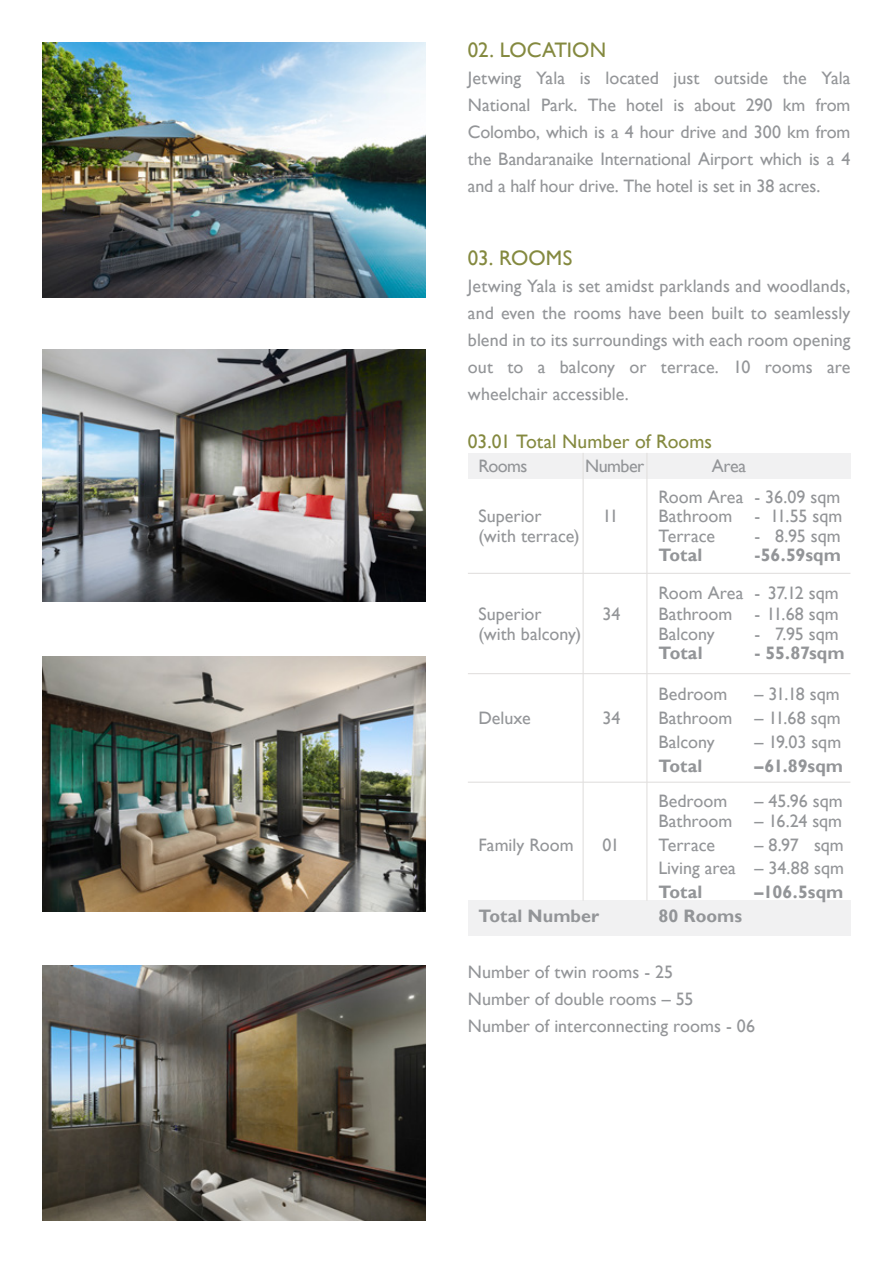
<style>
.page{position:relative;width:893px;height:1263px;background:#fff}
.page>*{position:absolute;margin:0;border:0;box-sizing:border-box;transform-origin:0 0}
.t1{font:21px "Gill Sans";letter-spacing:-.005em;color:#84893f}
.t2{font:19.5px "Gill Sans";letter-spacing:.005em;color:#84893f}
.t3{font:18px/27px "Gill Sans";color:#939598}
.t4{font:700 18px "Gill Sans";color:#939598}
</style>
<div class="page">
<div style="left:468px;top:453px;width:382px;height:25px;background:#f1f1f2"></div>
<div style="left:468px;top:901px;width:382px;height:35px;background:#f1f1f2"></div>
<img style="left:43px;top:43px;width:382px;height:254px">
<img style="left:43px;top:350px;width:382px;height:252px">
<img style="left:42px;top:657px;width:383px;height:255px">
<hr style="left:583px;top:453px;width:1px;height:448px;background:#e2e0df">
<hr style="left:646px;top:453px;width:1px;height:448px;background:#e2e0df">
<hr style="left:468px;top:573px;width:382px;height:1px;background:#e2e0df">
<hr style="left:468px;top:673px;width:382px;height:1px;background:#e2e0df">
<hr style="left:468px;top:782px;width:382px;height:1px;background:#e2e0df">
<img style="left:42px;top:965px;width:383px;height:255px">
<p class="t1" style="left:468px;top:38px;width:140px">02. LOCATION</p>
<p class="t3" style="left:468px;top:65px;width:384px;text-align:justify">Jetwing Yala is located just outside the Yala National Park. The hotel is about 290 km from Colombo, which is a 4 hour drive and 300 km from the Bandaranaike International Airport which is a 4 and a half hour drive. The hotel is set in 38 acres.</p>
<p class="t1" style="left:468px;top:246px;width:106px">03. ROOMS</p>
<p class="t3" style="left:468px;top:273px;width:384px;text-align:justify">Jetwing Yala is set amidst parklands and woodlands, and even the rooms have been built to seamlessly blend in to its surroundings with each room opening out to a balcony or terrace. 10 rooms are wheelchair accessible.</p>
<p class="t2" style="left:468px;top:430px;width:246px">03.01 Total Number of Rooms</p>
<p class="t3" style="left:478px;top:452px;width:51px">Rooms</p>
<p class="t3" style="left:585px;top:452px;width:61px">Number</p>
<p class="t3" style="left:658px;top:450px;width:183px;line-height:31.2px;text-indent:54px">Area<br>Room Area - 36.09 sqm</p>
<p class="t3" style="left:478px;top:503px;width:65px">Superior</p>
<p class="t3" style="left:602px;top:503px;width:17px">11</p>
<p class="t3" style="left:658px;top:503px;width:186px">Bathroom - 11.55 sqm</p>
<p class="t3" style="left:478px;top:523px;width:103px">(with terrace)</p>
<p class="t3" style="left:658px;top:523px;width:58px">Terrace</p>
<p class="t3" style="left:754px;top:523px;width:88px">- 8.95 sqm</p>
<p class="t4" style="left:658px;top:544px;width:46px">Total</p>
<p class="t4" style="left:754px;top:544px;width:88px">-56.59sqm</p>
<p class="t3" style="left:658px;top:580px;width:182px">Room Area - 37.12 sqm</p>
<p class="t3" style="left:478px;top:601px;width:65px">Superior</p>
<p class="t3" style="left:602px;top:601px;width:19px">34</p>
<p class="t3" style="left:658px;top:601px;width:182px">Bathroom - 11.68 sqm</p>
<p class="t3" style="left:478px;top:621px;width:105px">(with balcony)</p>
<p class="t3" style="left:658px;top:621px;width:58px">Balcony</p>
<p class="t3" style="left:754px;top:621px;width:86px">- 7.95 sqm</p>
<p class="t4" style="left:658px;top:642px;width:46px">Total</p>
<p class="t4" style="left:754px;top:642px;width:92px">- 55.87sqm</p>
<p class="t3" style="left:658px;top:681px;width:70px">Bedroom</p>
<p class="t3" style="left:754px;top:681px;width:87px">– 31.18 sqm</p>
<p class="t3" style="left:478px;top:705px;width:54px">Deluxe</p>
<p class="t3" style="left:602px;top:705px;width:19px">34</p>
<p class="t3" style="left:658px;top:706px;width:184px;line-height:23.7px">Bathroom – 11.68 sqm<br>Balcony</p>
<p class="t3" style="left:754px;top:728px;width:88px">– 19.03 sqm</p>
<p class="t4" style="left:658px;top:755px;width:46px">Total</p>
<p class="t4" style="left:754px;top:755px;width:90px">–61.89sqm</p>
<p class="t3" style="left:658px;top:788px;width:70px">Bedroom</p>
<p class="t3" style="left:658px;top:792px;width:186px;line-height:19.5px;text-align:right">– 45.96 sqm<br>Bathroom – 16.24 sqm</p>
<p class="t3" style="left:478px;top:831px;width:97px">Family Room</p>
<p class="t3" style="left:602px;top:831px;width:19px">01</p>
<p class="t3" style="left:658px;top:831px;width:58px">Terrace</p>
<p class="t3" style="left:658px;top:833px;width:187px;line-height:23.7px;text-align:right">– 8.97 sqm<br>Living area – 34.88 sqm</p>
<p class="t4" style="left:658px;top:881px;width:46px">Total</p>
<p class="t4" style="left:754px;top:881px;width:91px">–106.5sqm</p>
<p class="t4" style="left:478px;top:905px;width:122px">Total Number</p>
<p class="t4" style="left:658px;top:905px;width:85px">80 Rooms</p>
<p class="t3" style="left:468px;top:959px;width:289px">Number of twin rooms - 25<br>Number of double rooms – 55<br>Number of interconnecting rooms - 06</p>
</div>
